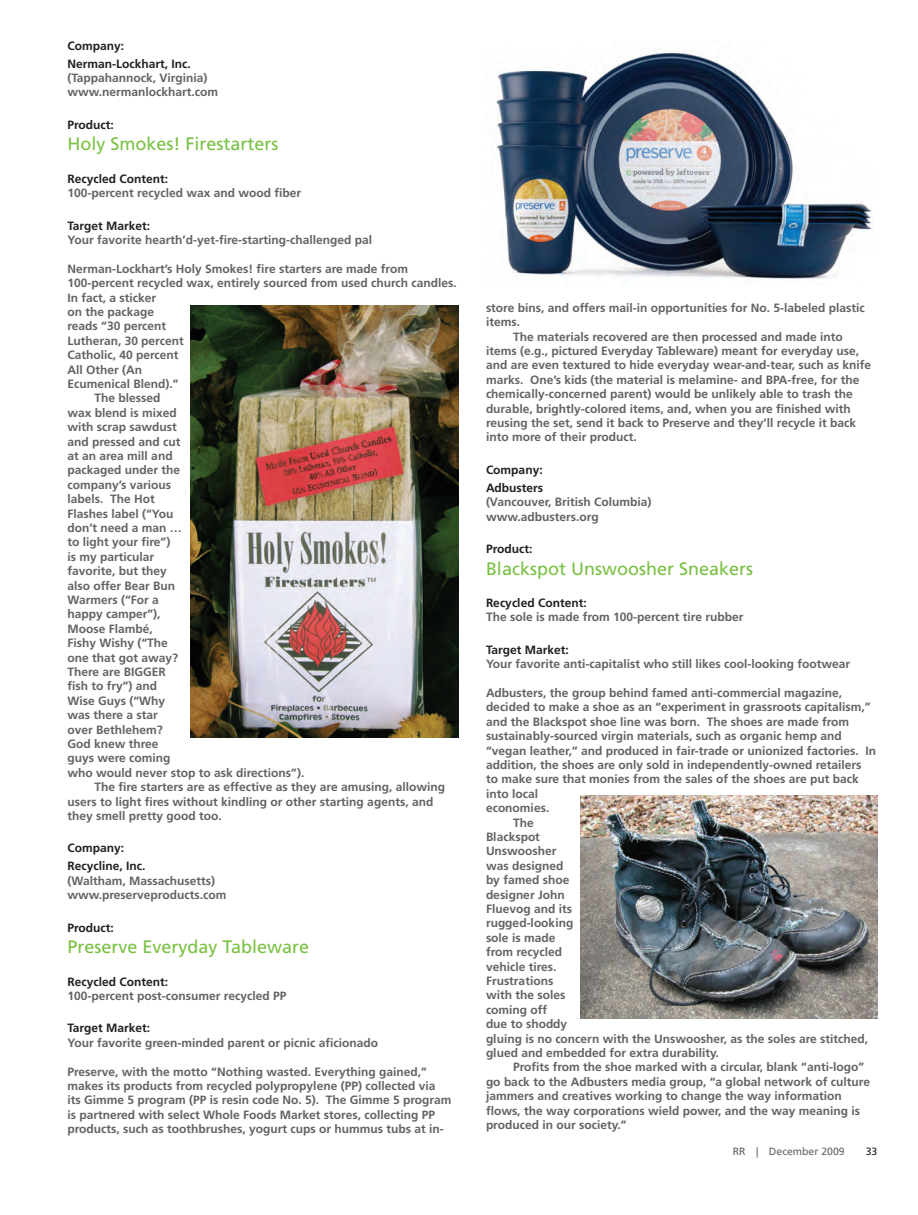
<style>
.page{position:relative;width:918px;height:1215px;background:#fff}
.page>*{position:absolute;margin:0;border:0;box-sizing:border-box;transform-origin:0 0}
.t1{font:18px "Frutiger LT Std";color:#79c142}
.t2{font:700 12px/14.4px "Frutiger LT Std";color:#636366}
.t3{font:700 12px/18px "Frutiger LT Std";color:#231f20}
.t4{font:10.5px "Frutiger LT Std";color:#636366}
.t5{font:10.5px "Frutiger LT Std";color:#231f20}
</style>
<div class="page">
<img style="left:496px;top:50px;width:377px;height:229px">
<img style="left:580px;top:796px;width:298px;height:223px">
<img style="left:190px;top:305px;width:269px;height:433px">
<p class="t3" style="left:68px;top:36px;width:125px">Company:<br>Nerman-Lockhart, Inc.</p>
<p class="t2" style="left:68px;top:71px;width:152px">(Tappahannock, Virginia) www.nermanlockhart.com</p>
<p class="t3" style="left:68px;top:116px;width:48px">Product:</p>
<h1 class="t1" style="left:68px;top:133px;width:213px">Holy Smokes! Firestarters</h1>
<p class="t3" style="left:68px;top:170px;width:102px">Recycled Content:</p>
<p class="t2" style="left:68px;top:186px;width:235px">100-percent recycled wax and wood fiber</p>
<p class="t3" style="left:68px;top:216px;width:84px">Target Market:</p>
<p class="t2" style="left:68px;top:233px;width:306px">Your favorite hearth’d-yet-fire-starting-challenged pal</p>
<p class="t2" style="left:68px;top:261px;width:342px">Nerman-Lockhart’s Holy Smokes! fire starters are made from</p>
<p class="t2" style="left:68px;top:276px;width:391px">100-percent recycled wax, entirely sourced from used church candles.</p>
<p class="t2" style="left:68px;top:290px;width:90px">In fact, a sticker</p>
<p class="t2" style="left:68px;top:305px;width:88px">on the package</p>
<p class="t2" style="left:68px;top:319px;width:100px">reads “30 percent</p>
<p class="t2" style="left:68px;top:333px;width:118px">Lutheran, 30 percent</p>
<p class="t2" style="left:68px;top:348px;width:113px">Catholic, 40 percent</p>
<p class="t2" style="left:68px;top:362px;width:76px">All Other (An</p>
<p class="t2" style="left:68px;top:377px;width:113px">Ecumenical Blend).”</p>
<p class="t2" style="left:94px;top:391px;width:68px">The blessed</p>
<p class="t2" style="left:68px;top:405px;width:111px">wax blend is mixed</p>
<p class="t2" style="left:68px;top:420px;width:111px">with scrap sawdust</p>
<p class="t2" style="left:68px;top:434px;width:115px">and pressed and cut</p>
<p class="t2" style="left:68px;top:449px;width:107px">at an area mill and</p>
<p class="t2" style="left:68px;top:463px;width:114px">packaged under the</p>
<p class="t2" style="left:68px;top:477px;width:105px">company’s various</p>
<p class="t2" style="left:68px;top:492px;width:89px">labels. The Hot</p>
<p class="t2" style="left:68px;top:506px;width:108px">Flashes label (“You</p>
<p class="t2" style="left:68px;top:521px;width:116px">don’t need a man …</p>
<p class="t2" style="left:68px;top:535px;width:104px">to light your fire”)</p>
<p class="t2" style="left:68px;top:549px;width:88px">is my particular</p>
<p class="t2" style="left:68px;top:564px;width:101px">favorite, but they</p>
<p class="t2" style="left:68px;top:578px;width:109px">also offer Bear Bun</p>
<p class="t2" style="left:68px;top:593px;width:93px">Warmers (“For a</p>
<p class="t2" style="left:68px;top:607px;width:95px">happy camper”),</p>
<p class="t2" style="left:68px;top:621px;width:87px">Moose Flambé,</p>
<p class="t2" style="left:68px;top:636px;width:102px">Fishy Wishy (“The</p>
<p class="t2" style="left:68px;top:650px;width:112px">one that got away?</p>
<p class="t2" style="left:68px;top:665px;width:100px">There are BIGGER</p>
<p class="t2" style="left:68px;top:679px;width:91px">fish to fry”) and</p>
<p class="t2" style="left:68px;top:693px;width:99px">Wise Guys (“Why</p>
<p class="t2" style="left:68px;top:708px;width:92px">was there a star</p>
<p class="t2" style="left:68px;top:722px;width:97px">over Bethlehem?</p>
<p class="t2" style="left:68px;top:737px;width:93px">God knew three</p>
<p class="t2" style="left:68px;top:751px;width:105px">guys were coming</p>
<p class="t2" style="left:68px;top:765px;width:238px">who would never stop to ask directions”).</p>
<p class="t2" style="left:94px;top:780px;width:352px">The fire starters are as effective as they are amusing, allowing</p>
<p class="t2" style="left:68px;top:794px;width:367px">users to light fires without kindling or other starting agents, and</p>
<p class="t2" style="left:68px;top:809px;width:156px">they smell pretty good too.</p>
<p class="t3" style="left:68px;top:839px;width:80px">Company:<br>Recycline, Inc.</p>
<p class="t2" style="left:68px;top:873px;width:160px">(Waltham, Massachusetts) www.preserveproducts.com</p>
<p class="t3" style="left:68px;top:918px;width:48px">Product:</p>
<h1 class="t1" style="left:68px;top:936px;width:243px">Preserve Everyday Tableware</h1>
<p class="t3" style="left:68px;top:972px;width:102px">Recycled Content:</p>
<p class="t2" style="left:68px;top:989px;width:220px">100-percent post-consumer recycled PP</p>
<p class="t3" style="left:68px;top:1019px;width:84px">Target Market:</p>
<p class="t2" style="left:68px;top:1035px;width:312px">Your favorite green-minded parent or picnic aficionado</p>
<p class="t2" style="left:68px;top:1064px;width:386px">Preserve, with the motto “Nothing wasted. Everything gained,” makes its products from recycled polypropylene (PP) collected via its Gimme 5 program (PP is resin code No. 5). The Gimme 5 program is partnered with select Whole Foods Market stores, collecting PP products, such as toothbrushes, yogurt cups or hummus tubs at in-</p>
<p class="t2" style="left:486px;top:300px;width:380px">store bins, and offers mail-in opportunities for No. 5-labeled plastic</p>
<p class="t2" style="left:486px;top:315px;width:36px">items.</p>
<p class="t2" style="left:513px;top:329px;width:331px">The materials recovered are then processed and made into</p>
<p class="t2" style="left:486px;top:344px;width:375px">items (e.g., pictured Everyday Tableware) meant for everyday use,</p>
<p class="t2" style="left:486px;top:358px;width:387px">and are even textured to hide everyday wear-and-tear, such as knife</p>
<p class="t2" style="left:486px;top:372px;width:375px">marks. One’s kids (the material is melamine- and BPA-free, for the</p>
<p class="t2" style="left:486px;top:387px;width:368px">chemically-concerned parent) would be unlikely able to trash the</p>
<p class="t2" style="left:486px;top:401px;width:366px">durable, brightly-colored items, and, when you are finished with</p>
<p class="t2" style="left:486px;top:416px;width:372px">reusing the set, send it back to Preserve and they’ll recycle it back</p>
<p class="t2" style="left:486px;top:430px;width:152px">into more of their product.</p>
<p class="t3" style="left:486px;top:461px;width:59px">Company:<br>Adbusters</p>
<p class="t2" style="left:486px;top:495px;width:167px">(Vancouver, British Columbia) www.adbusters.org</p>
<p class="t3" style="left:486px;top:540px;width:48px">Product:</p>
<h1 class="t1" style="left:486px;top:558px;width:269px">Blackspot Unswoosher Sneakers</h1>
<p class="t3" style="left:486px;top:594px;width:102px">Recycled Content:</p>
<p class="t2" style="left:486px;top:610px;width:259px">The sole is made from 100-percent tire rubber</p>
<p class="t3" style="left:486px;top:641px;width:84px">Target Market:</p>
<p class="t2" style="left:486px;top:657px;width:366px">Your favorite anti-capitalist who still likes cool-looking footwear</p>
<p class="t2" style="left:486px;top:686px;width:358px">Adbusters, the group behind famed anti-commercial magazine,</p>
<p class="t2" style="left:486px;top:700px;width:386px">decided to make a shoe as an “experiment in grassroots capitalism,”</p>
<p class="t2" style="left:486px;top:714px;width:365px">and the Blackspot shoe line was born. The shoes are made from</p>
<p class="t2" style="left:486px;top:729px;width:357px">sustainably-sourced virgin materials, such as organic hemp and</p>
<p class="t2" style="left:486px;top:743px;width:392px">“vegan leather,” and produced in fair-trade or unionized factories. In</p>
<p class="t2" style="left:486px;top:758px;width:377px">addition, the shoes are only sold in independently-owned retailers</p>
<p class="t2" style="left:486px;top:772px;width:374px">to make sure that monies from the sales of the shoes are put back</p>
<p class="t2" style="left:486px;top:786px;width:54px">into local</p>
<p class="t2" style="left:486px;top:801px;width:65px">economies.</p>
<p class="t2" style="left:513px;top:815px;width:22px">The</p>
<p class="t2" style="left:486px;top:830px;width:55px">Blackspot</p>
<p class="t2" style="left:486px;top:844px;width:72px">Unswoosher</p>
<p class="t2" style="left:486px;top:858px;width:79px">was designed</p>
<p class="t2" style="left:486px;top:873px;width:85px">by famed shoe</p>
<p class="t2" style="left:486px;top:887px;width:80px">designer John</p>
<p class="t2" style="left:486px;top:902px;width:88px">Fluevog and its</p>
<p class="t2" style="left:486px;top:916px;width:89px">rugged-looking</p>
<p class="t2" style="left:486px;top:930px;width:71px">sole is made</p>
<p class="t2" style="left:486px;top:945px;width:78px">from recycled</p>
<p class="t2" style="left:486px;top:959px;width:72px">vehicle tires.</p>
<p class="t2" style="left:486px;top:974px;width:69px">Frustrations</p>
<p class="t2" style="left:486px;top:988px;width:81px">with the soles</p>
<p class="t2" style="left:486px;top:1002px;width:63px">coming off</p>
<p class="t2" style="left:486px;top:1017px;width:83px">due to shoddy</p>
<p class="t2" style="left:486px;top:1031px;width:384px">gluing is no concern with the Unswoosher, as the soles are stitched,</p>
<p class="t2" style="left:486px;top:1046px;width:234px">glued and embedded for extra durability.</p>
<p class="t2" style="left:513px;top:1060px;width:353px">Profits from the shoe marked with a circular, blank “anti-logo”</p>
<p class="t2" style="left:486px;top:1074px;width:386px">go back to the Adbusters media group, “a global network of culture</p>
<p class="t2" style="left:486px;top:1089px;width:357px">jammers and creatives working to change the way information</p>
<p class="t2" style="left:486px;top:1103px;width:376px">flows, the way corporations wield power, and the way meaning is</p>
<p class="t2" style="left:486px;top:1118px;width:142px">produced in our society.”</p>
<p class="t4" style="left:733px;top:1146px;width:114px">RR | December 2009</p>
<p class="t5" style="left:866px;top:1146px;width:13px">33</p>
</div>
